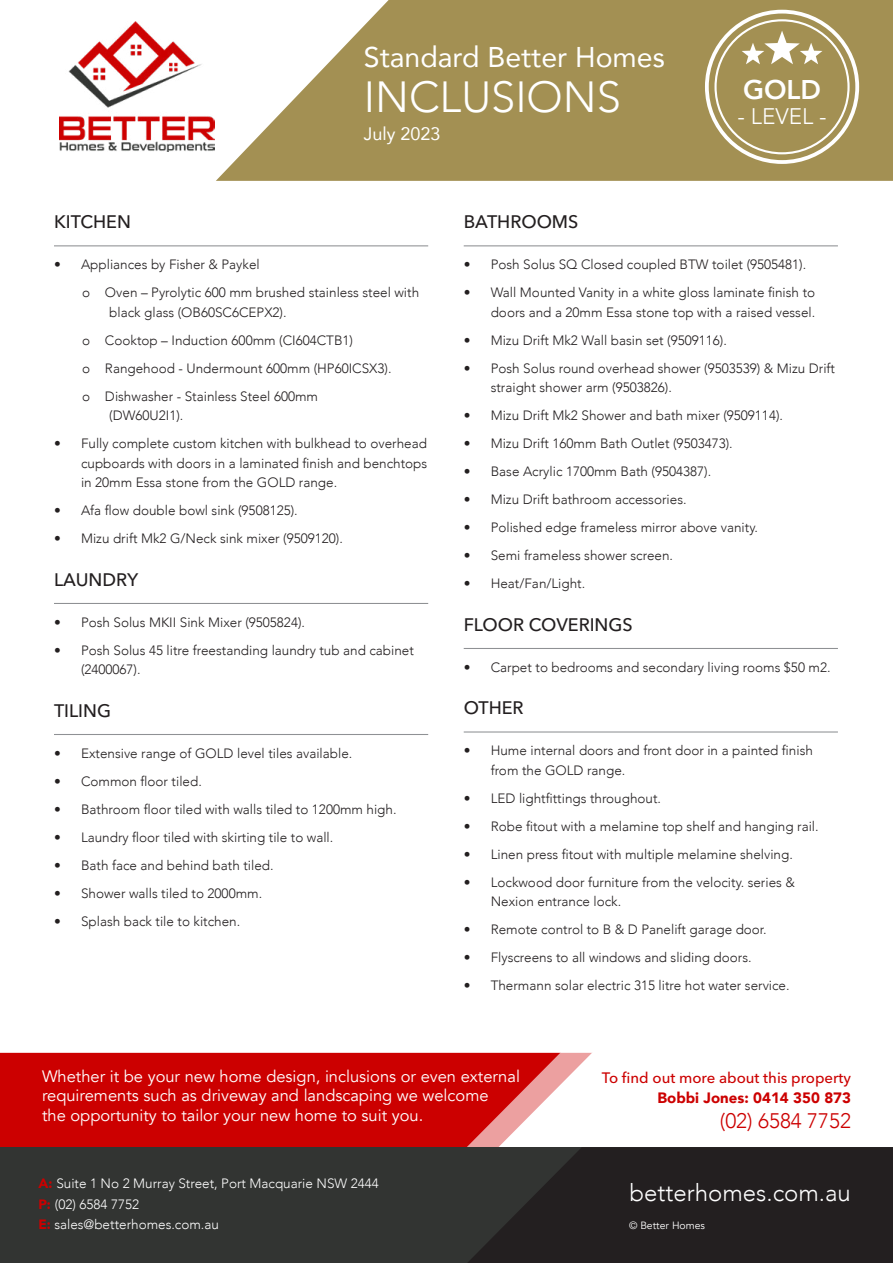
<style>
.page{position:relative;width:893px;height:1263px;background:#fff}
.page>*{position:absolute;margin:0;border:0;box-sizing:border-box;transform-origin:0 0}
.t1{font:300 43.5px "Avenir";color:#fff}
.t2{font:28.5px "Avenir";color:#fff}
.t3{font:800 27px "Avenir";color:#fff}
.t4{font:300 24px "Avenir";color:#fff}
.t5{font:300 22.5px "Avenir";color:#fff}
.t6{font:300 21px "Avenir";color:#c00}
.t7{font:500 18px "Avenir Next W1 G";color:#231f20}
.t8{font:18px "Avenir";color:#fff}
.t9{font:16.5px/19.8px "Avenir";color:#fff}
.t10{font:500 15px "Avenir Next W1 G";color:#c00}
.t11{font:900 15px "Avenir";color:#c00}
.t12{font:300 13.5px/19.5px "Avenir";color:#231f20}
.t13{font:300 13.5px/20.4px "Avenir";color:#fff}
.t14{font:10.5px "Avenir";color:#fff}
.s1{font-weight:900;color:#c00}
</style>
<div class="page">
<div style="left:0;top:1053px;width:465px;height:94px;background:#c00"></div>
<svg style="left:465px;top:1052px;width:31px;height:95px;background:#d11919"></svg>
<svg style="left:496px;top:1052px;width:96px;height:95px"></svg>
<img style="left:60px;top:22px;width:154px;height:130px">
<svg style="left:216px;top:0;width:677px;height:181px;fill:#a39053"></svg>
<svg style="left:707px;top:12px;width:150px;height:150px;fill:#a39053"></svg>
<div style="left:705px;top:10px;width:154px;height:154px;border:4px solid #fff;border-radius:50%"></div>
<div style="left:716px;top:20px;width:132px;height:133px;background:#a39053;border-radius:50%"></div>
<svg style="left:742px;top:31px;width:80px;height:33px"></svg>
<hr style="left:54px;top:245px;width:374px;height:1px;background:#8f9194">
<hr style="left:54px;top:603px;width:374px;height:1px;background:#8f9194">
<hr style="left:54px;top:734px;width:374px;height:1px;background:#8f9194">
<hr style="left:464px;top:245px;width:374px;height:1px;background:#8f9194">
<hr style="left:464px;top:648px;width:374px;height:1px;background:#8f9194">
<hr style="left:464px;top:731px;width:374px;height:1px;background:#8f9194">
<div style="left:0;top:1147px;width:893px;height:116px;background:#323432"></div>
<svg style="left:468px;top:1147px;width:425px;height:116px;background:#252122"></svg>
<h2 class="t2" style="left:364px;top:38px;width:303px">Standard Better Homes</h2>
<h1 class="t1" style="left:364px;top:68px;width:259px">INCLUSIONS</h1>
<h3 class="t8" style="left:364px;top:122px;width:78px">July 2023</h3>
<h3 class="t3" style="left:743px;top:72px;width:80px">GOLD</h3>
<h3 class="t5" style="left:737px;top:102px;width:91px">- LEVEL -</h3>
<h3 class="t7" style="left:54px;top:208px;width:79px">KITCHEN</h3>
<p class="t12" style="left:82px;top:251px;width:338px;line-height:28px;text-indent:-28px">• Appliances by Fisher &amp; Paykel<br>o Oven – Pyrolytic 600 mm brushed stainless steel with</p>
<p class="t12" style="left:82px;top:298px;width:311px;line-height:28px;text-indent:27px">black glass (OB60SC6CEPX2).<br>o Cooktop – Induction 600mm (CI604CTB1)<br>o Rangehood - Undermount 600mm (HP60ICSX3). o Dishwasher - Stainless Steel 600mm</p>
<p class="t12" style="left:109px;top:406px;width:76px">(DW60U2I1).</p>
<p class="t12" style="left:81px;top:434px;width:348px;text-align:justify;text-indent:-27px">• Fully complete custom kitchen with bulkhead to overhead cupboards with doors in a laminated finish and benchtops in 20mm Essa stone from the GOLD range.</p>
<p class="t12" style="left:54px;top:501px;width:245px">• Afa flow double bowl sink (9508125).</p>
<p class="t12" style="left:54px;top:529px;width:290px">• Mizu drift Mk2 G/Neck sink mixer (9509120).</p>
<h3 class="t7" style="left:54px;top:565px;width:86px">LAUNDRY</h3>
<p class="t12" style="left:54px;top:613px;width:253px">• Posh Solus MKII Sink Mixer (9505824).</p>
<p class="t12" style="left:81px;top:641px;width:334px;text-indent:-27px">• Posh Solus 45 litre freestanding laundry tub and cabinet (2400067).</p>
<h3 class="t7" style="left:54px;top:696px;width:59px">TILING</h3>
<p class="t12" style="left:54px;top:744px;width:300px">• Extensive range of GOLD level tiles available.</p>
<p class="t12" style="left:54px;top:772px;width:149px">• Common floor tiled.</p>
<p class="t12" style="left:54px;top:800px;width:344px">• Bathroom floor tiled with walls tiled to 1200mm high.</p>
<p class="t12" style="left:54px;top:828px;width:281px">• Laundry floor tiled with skirting tile to wall.</p>
<p class="t12" style="left:54px;top:856px;width:221px">• Bath face and behind bath tiled.</p>
<p class="t12" style="left:54px;top:884px;width:210px">• Shower walls tiled to 2000mm.</p>
<p class="t12" style="left:54px;top:912px;width:188px">• Splash back tile to kitchen.</p>
<h3 class="t7" style="left:464px;top:208px;width:116px">BATHROOMS</h3>
<p class="t12" style="left:464px;top:255px;width:344px">• Posh Solus SQ Closed coupled BTW toilet (9505481).</p>
<p class="t12" style="left:464px;top:283px;width:353px;text-align:right">• Wall Mounted Vanity in a white gloss laminate finish to doors and a 20mm Essa stone top with a raised vessel.</p>
<p class="t12" style="left:464px;top:331px;width:265px">• Mizu Drift Mk2 Wall basin set (9509116).</p>
<p class="t12" style="left:491px;top:359px;width:346px;text-indent:-27px">• Posh Solus round overhead shower (9503539) &amp; Mizu Drift straight shower arm (9503826).</p>
<p class="t12" style="left:464px;top:406px;width:321px">• Mizu Drift Mk2 Shower and bath mixer (9509114).</p>
<p class="t12" style="left:464px;top:434px;width:271px">• Mizu Drift 160mm Bath Outlet (9503473).</p>
<p class="t12" style="left:464px;top:462px;width:249px">• Base Acrylic 1700mm Bath (9504387).</p>
<p class="t12" style="left:464px;top:490px;width:224px">• Mizu Drift bathroom accessories.</p>
<p class="t12" style="left:464px;top:518px;width:296px">• Polished edge frameless mirror above vanity.</p>
<p class="t12" style="left:464px;top:546px;width:211px">• Semi frameless shower screen.</p>
<p class="t12" style="left:464px;top:574px;width:123px">• Heat/Fan/Light.</p>
<h3 class="t7" style="left:464px;top:610px;width:171px">FLOOR COVERINGS</h3>
<p class="t12" style="left:464px;top:658px;width:368px">• Carpet to bedrooms and secondary living rooms $50 m2.</p>
<h3 class="t7" style="left:464px;top:694px;width:61px">OTHER</h3>
<p class="t12" style="left:491px;top:741px;width:324px;text-indent:-27px">• Hume internal doors and front door in a painted finish from the GOLD range.</p>
<p class="t12" style="left:464px;top:789px;width:199px">• LED lightfittings throughout.</p>
<p class="t12" style="left:464px;top:817px;width:356px">• Robe fitout with a melamine top shelf and hanging rail.</p>
<p class="t12" style="left:464px;top:845px;width:331px">• Linen press fitout with multiple melamine shelving.</p>
<p class="t12" style="left:491px;top:873px;width:306px;text-indent:-27px">• Lockwood door furniture from the velocity. series &amp;<br>Nexion entrance lock.</p>
<p class="t12" style="left:464px;top:920px;width:304px">• Remote control to B &amp; D Panelift garage door.</p>
<p class="t12" style="left:464px;top:948px;width:289px">• Flyscreens to all windows and sliding doors.</p>
<p class="t12" style="left:464px;top:976px;width:327px">• Thermann solar electric 315 litre hot water service.</p>
<p class="t9" style="left:42px;top:1066px;width:479px">Whether it be your new home design, inclusions or even external requirements such as driveway and landscaping we welcome<br>the opportunity to tailor your new home to suit you.</p>
<p class="t10" style="left:602px;top:1066px;width:251px">To find out more about this property</p>
<p class="t11" style="left:657px;top:1088px;width:195px">Bobbi Jones: 0414 350 873</p>
<h3 class="t6" style="left:720px;top:1107px;width:133px">(02) 6584 7752</h3>
<p class="t13" style="left:38px;top:1174px;width:342px"><span class="s1">A:</span> Suite 1 No 2 Murray Street, Port Macquarie NSW 2444<br><span class="s1">P:</span> (02) 6584 7752<br><span class="s1">E:</span> sales@betterhomes.com.au</p>
<h3 class="t4" style="left:629px;top:1177px;width:223px">betterhomes.com.au</h3>
<p class="t14" style="left:629px;top:1219px;width:78px">© Better Homes</p>
</div>
